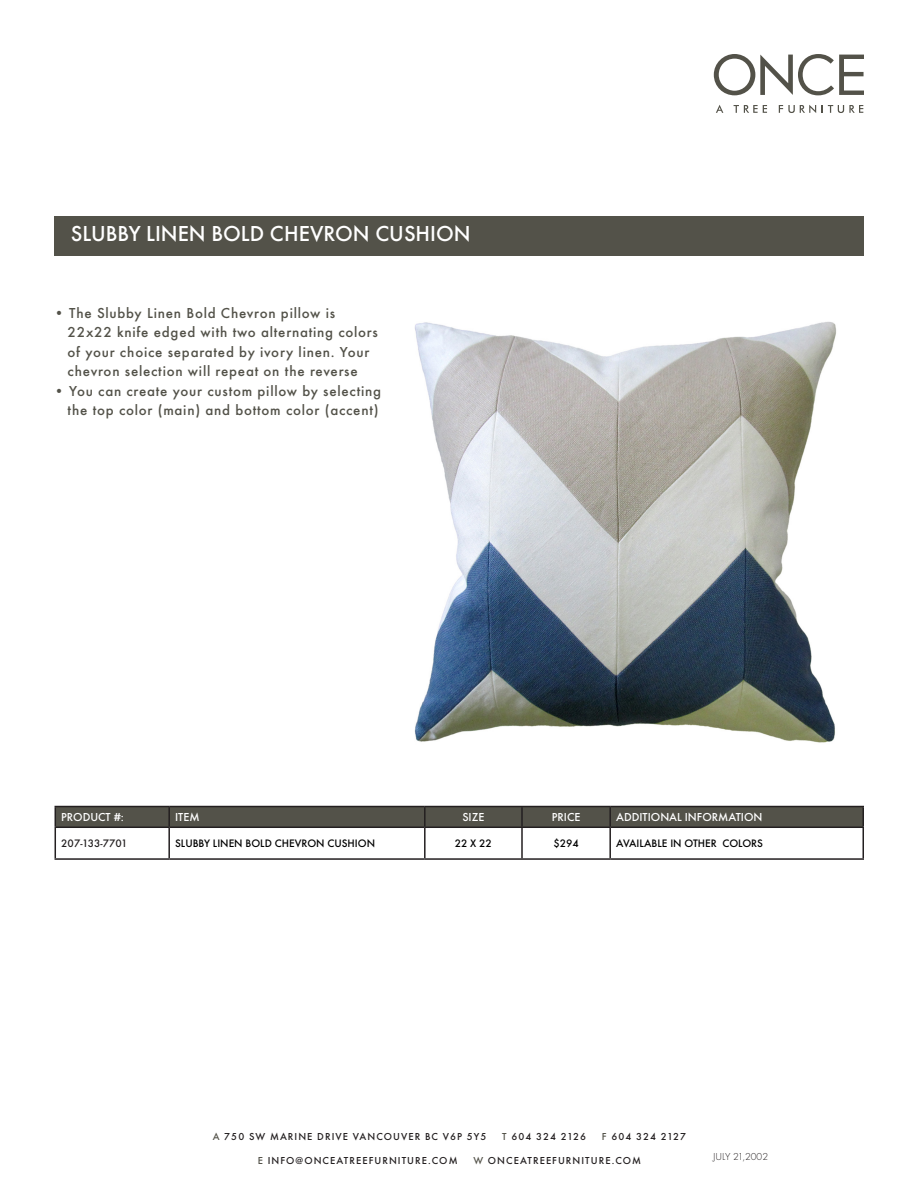
<style>
.page{position:relative;width:918px;height:1188px;background:#fff}
.page>*{position:absolute;margin:0;border:0;box-sizing:border-box;transform-origin:0 0}
.t1{font:500 22.5px "Futura EFCEOP";color:#fff}
.t2{font:500 15px "Futura EFCEOP";letter-spacing:.05em;color:#535249}
.t3{font:500 12px "Futura EFCEOP";color:#fff}
.t4{font:500 11.25px "Futura EFCEOP";color:#000}
.t5{font:500 11.25px "Futura EFCEOP";color:#231f20}
.t6{font:500 10.5px "Futura EFCEOP";letter-spacing:.1em;color:#231f20}
.t7{font:300 10.5px "Futura EFCEOP";color:#231f20}
.s1{color:#535249}
</style>
<div class="page">
<svg style="left:716px;top:105px;width:7px;height:8px"></svg>
<svg style="left:734px;top:105px;width:33px;height:8px"></svg>
<svg style="left:779px;top:105px;width:37px;height:8px"></svg>
<svg style="left:822px;top:105px;width:41px;height:8px"></svg>
<svg style="left:714px;top:54px;width:150px;height:41px"></svg>
<img style="left:414px;top:322px;width:423px;height:421px">
<div style="left:54px;top:216px;width:810px;height:40px;background:#535249"></div>
<hr style="left:55px;top:806px;width:114px;height:1px;background:#231f20">
<svg style="left:55px;top:807px;width:807px;height:20px;background:#514f47"></svg>
<hr style="left:169px;top:806px;width:256px;height:1px;background:#231f20">
<hr style="left:168px;top:807px;width:2px;height:20px;background:#231f20">
<hr style="left:425px;top:806px;width:97px;height:1px;background:#231f20">
<hr style="left:424px;top:807px;width:2px;height:20px;background:#231f20">
<hr style="left:522px;top:806px;width:88px;height:1px;background:#231f20">
<hr style="left:521px;top:807px;width:2px;height:20px;background:#231f20">
<hr style="left:610px;top:806px;width:254px;height:1px;background:#231f20">
<hr style="left:609px;top:807px;width:2px;height:20px;background:#231f20">
<hr style="left:862px;top:807px;width:2px;height:20px;background:#231f20">
<hr style="left:55px;top:827px;width:114px;height:1px;background:#231f20">
<hr style="left:55px;top:828px;width:1px;height:30px;background:#231f20">
<hr style="left:169px;top:827px;width:256px;height:1px;background:#231f20">
<hr style="left:168px;top:828px;width:2px;height:30px;background:#231f20">
<hr style="left:425px;top:827px;width:97px;height:1px;background:#231f20">
<hr style="left:424px;top:828px;width:2px;height:30px;background:#231f20">
<hr style="left:522px;top:827px;width:88px;height:1px;background:#231f20">
<hr style="left:521px;top:828px;width:2px;height:30px;background:#231f20">
<hr style="left:610px;top:827px;width:254px;height:1px;background:#231f20">
<hr style="left:609px;top:828px;width:2px;height:30px;background:#231f20">
<hr style="left:862px;top:828px;width:2px;height:30px;background:#231f20">
<hr style="left:55px;top:858px;width:114px;height:2px;background:#231f20">
<hr style="left:169px;top:858px;width:256px;height:2px;background:#231f20">
<hr style="left:425px;top:858px;width:97px;height:2px;background:#231f20">
<hr style="left:522px;top:858px;width:88px;height:2px;background:#231f20">
<hr style="left:610px;top:858px;width:254px;height:2px;background:#231f20">
<p class="t1" style="left:71px;top:220px;width:401px">SLUBBY LINEN BOLD CHEVRON CUSHION</p>
<p class="t2" style="left:54px;top:303px;width:283px">• The Slubby Linen Bold Chevron pillow is</p>
<p class="t2" style="left:68px;top:323px;width:312px">22x22 knife edged with two alternating colors</p>
<p class="t2" style="left:68px;top:342px;width:303px">of your choice separated by ivory linen. Your</p>
<p class="t2" style="left:68px;top:362px;width:292px">chevron selection will repeat on the reverse</p>
<p class="t2" style="left:54px;top:381px;width:329px">• You can create your custom pillow by selecting</p>
<p class="t2" style="left:68px;top:401px;width:313px">the top color (main) and bottom color (accent)</p>
<p class="t3" style="left:61px;top:810px;width:64px">PRODUCT #:</p>
<p class="t3" style="left:175px;top:810px;width:26px">ITEM</p>
<p class="t3" style="left:462px;top:810px;width:23px">SIZE</p>
<p class="t3" style="left:552px;top:810px;width:30px">PRICE</p>
<p class="t3" style="left:616px;top:810px;width:148px">ADDITIONAL INFORMATION</p>
<p class="t5" style="left:61px;top:836px;width:68px">207-133-7701</p>
<p class="t4" style="left:175px;top:836px;width:201px">SLUBBY LINEN BOLD CHEVRON CUSHION</p>
<p class="t4" style="left:455px;top:836px;width:39px">22 X 22</p>
<p class="t4" style="left:553px;top:836px;width:27px">$294</p>
<p class="t4" style="left:616px;top:836px;width:148px">AVAILABLE IN OTHER COLORS</p>
<p class="t6" style="left:213px;top:1130px;width:275px"><span class="s1">A</span> 750 SW MARINE DRIVE VANCOUVER BC V6P 5Y5</p>
<p class="t6" style="left:502px;top:1130px;width:86px"><span class="s1">T</span> 604 324 2126</p>
<p class="t6" style="left:602px;top:1130px;width:86px"><span class="s1">F</span> 604 324 2127</p>
<p class="t6" style="left:258px;top:1154px;width:201px"><span class="s1">E</span> INFO@ONCEATREEFURNITURE.COM</p>
<p class="t6" style="left:473px;top:1154px;width:169px"><span class="s1">W</span> ONCEATREEFURNITURE.COM</p>
<p class="t7" style="left:713px;top:1150px;width:57px">JULY 21,2002</p>
</div>
